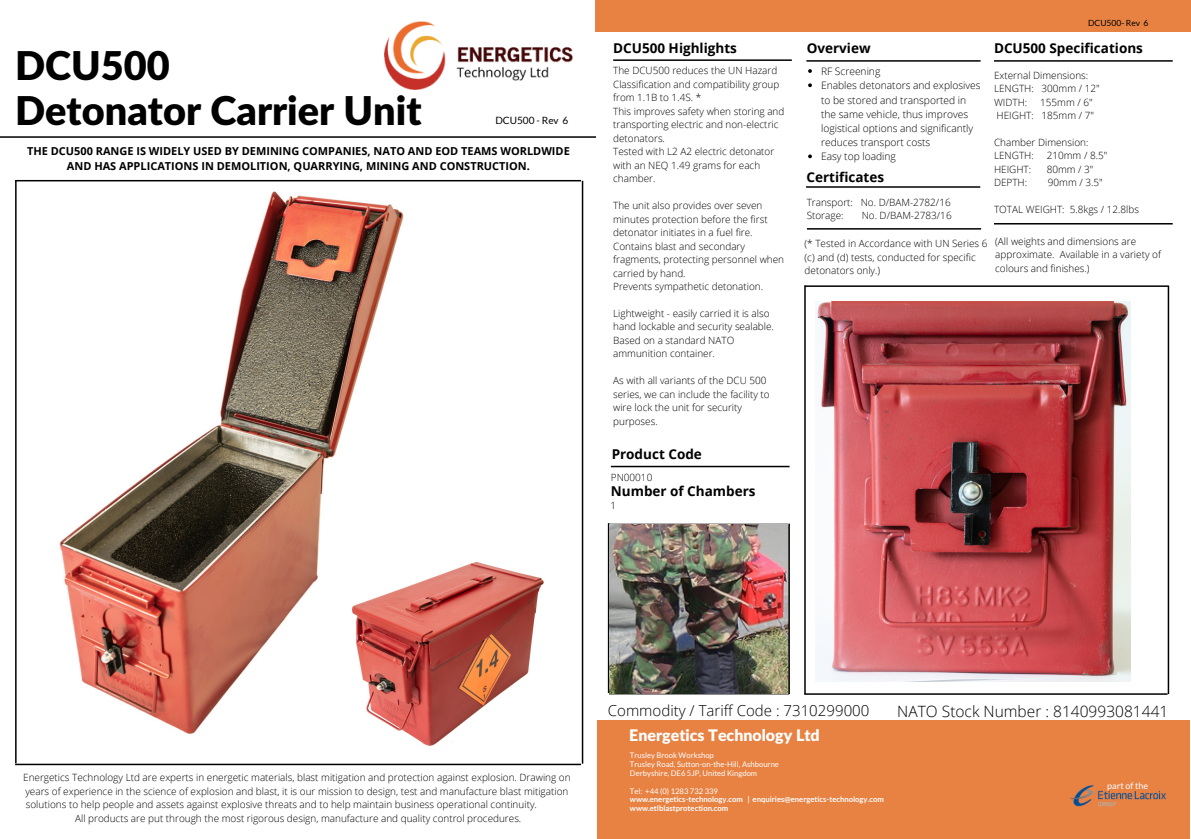
<style>
.page{position:relative;width:1191px;height:839px;background:#fff}
.page>*{position:absolute;margin:0;border:0;box-sizing:border-box;transform-origin:0 0}
.t1{font:900 39.6px/45px "Lato Latin";color:#000}
.t2{font:900 16px "Lato Latin";color:#fff}
.t3{font:300 15.6px "Open Sans";color:#000}
.t4{font:300 15px "Open Sans";color:#000}
.t5{font:700 13.6px "Open Sans";color:#000}
.t6{font:700 11px/15px "Open Sans";color:#000;text-align:center}
.t7{font:300 10.2px/14.2px "Open Sans";color:#000}
.t8{font:300 10px/13.4px "Open Sans";color:#000}
.t9{font:10px "Lato";color:#000}
.t10{font:9px "Lato";color:#fff}
.t11{font:8.4px "Lato";color:#000}
.t12{font:7.6px/9px "Lato";color:#fff}
.t13{font:700 7.6px/9px "Lato";color:#fff}
</style>
<div class="page">
<div style="left:596px;top:0;width:595px;height:32px;background:#e78243"></div>
<hr style="left:613px;top:59px;width:179px;height:2px;background:#000">
<hr style="left:806px;top:60px;width:175px;height:2px;background:#000">
<hr style="left:994px;top:60px;width:179px;height:2px;background:#000">
<hr style="left:994px;top:223px;width:179px;height:1px;background:#000">
<hr style="left:611px;top:466px;width:179px;height:1px;background:#000">
<hr style="left:608px;top:523px;width:182px;height:2px;background:#000">
<hr style="left:609px;top:693px;width:180px;height:1px;background:#000">
<hr style="left:806px;top:186px;width:174px;height:2px;background:#000">
<hr style="left:608px;top:523px;width:1px;height:170px;background:#000">
<img style="left:609px;top:525px;width:179px;height:168px">
<hr style="left:804px;top:693px;width:364px;height:1px;background:#000">
<hr style="left:805px;top:285px;width:363px;height:2px;background:#000">
<hr style="left:788px;top:524px;width:2px;height:170px;background:#000">
<hr style="left:804px;top:285px;width:2px;height:409px;background:#000">
<hr style="left:1168px;top:285px;width:1px;height:409px;background:#000">
<img style="left:815px;top:301px;width:316px;height:380px">
<svg style="left:808px;top:69px;width:4px;height:4px"></svg>
<svg style="left:808px;top:83px;width:4px;height:4px"></svg>
<svg style="left:808px;top:154px;width:4px;height:4px"></svg>
<img style="left:385px;top:22px;width:187px;height:67px">
<hr style="left:15px;top:180px;width:566px;height:1px;background:#000">
<hr style="left:15px;top:763px;width:566px;height:2px;background:#000">
<hr style="left:582px;top:181px;width:1px;height:582px;background:#000">
<hr style="left:15px;top:180px;width:2px;height:583px;background:#000">
<img style="left:59px;top:191px;width:345px;height:543px">
<img style="left:345px;top:559px;width:199px;height:187px">
<hr style="left:0;top:136px;width:596px;height:2px;background:#000">
<hr style="left:807px;top:228px;width:174px;height:1px;background:#000">
<div style="left:597px;top:720px;width:593px;height:118px;background:#e78243"></div>
<img style="left:1070px;top:785px;width:96px;height:22px">
<h1 class="t1" style="left:15px;top:45px;width:408px">DCU500<br>Detonator Carrier Unit</h1>
<p class="t9" style="left:495px;top:114px;width:75px">DCU500 - Rev 6</p>
<p class="t6" style="left:27px;top:143px;width:544px">THE DCU500 RANGE IS WIDELY USED BY DEMINING COMPANIES, NATO AND EOD TEAMS WORLDWIDE<br>AND HAS APPLICATIONS IN DEMOLITION, QUARRYING, MINING AND CONSTRUCTION.</p>
<p class="t11" style="left:1088px;top:18px;width:62px">DCU500- Rev 6</p>
<h3 class="t5" style="left:613px;top:38px;width:125px">DCU500 Highlights</h3>
<h3 class="t5" style="left:807px;top:38px;width:65px">Overview</h3>
<h3 class="t5" style="left:994px;top:38px;width:150px">DCU500 Specifications</h3>
<p class="t8" style="left:994px;top:68px;width:107px">External Dimensions:<br>LENGTH: 300mm / 12"<br>WIDTH:</p>
<p class="t8" style="left:613px;top:64px;width:173px">The DCU500 reduces the UN Hazard<br>Classification and compatibility group from 1.1B to 1.4S. *<br>This improves safety when storing and transporting electric and non-electric detonators.<br>Tested with L2 A2 electric detonator with an NEQ 1.49 grams for each chamber.</p>
<p class="t8" style="left:613px;top:198px;width:173px">The unit also provides over seven minutes protection before the first detonator initiates in a fuel fire.<br>Contains blast and secondary fragments, protecting personnel when carried by hand.<br>Prevents sympathetic detonation.</p>
<p class="t8" style="left:613px;top:306px;width:162px">Lightweight - easily carried it is also hand lockable and security sealable.<br>Based on a standard NATO ammunition container.</p>
<p class="t8" style="left:613px;top:374px;width:158px">As with all variants of the DCU 500 series, we can include the facility to wire lock the unit for security purposes.</p>
<p class="t7" style="left:821px;top:64px;width:161px">RF Screening<br>Enables detonators and explosives to be stored and transported in the same vehicle, thus improves logistical options and significantly reduces transport costs<br>Easy top loading</p>
<p class="t8" style="left:997px;top:95px;width:99px;text-align:right">155mm / 6"<br>HEIGHT: 185mm / 7"</p>
<p class="t8" style="left:994px;top:135px;width:96px">Chamber Dimension:<br>LENGTH:</p>
<p class="t8" style="left:1047px;top:149px;width:62px">210mm / 8.5"</p>
<p class="t8" style="left:994px;top:162px;width:39px">HEIGHT:</p>
<p class="t8" style="left:1047px;top:162px;width:48px">80mm / 3"</p>
<p class="t8" style="left:994px;top:176px;width:35px">DEPTH:</p>
<p class="t8" style="left:1048px;top:176px;width:56px">90mm / 3.5"</p>
<p class="t8" style="left:994px;top:203px;width:147px">TOTAL WEIGHT: 5.8kgs / 12.8lbs</p>
<p class="t8" style="left:995px;top:234px;width:167px">(All weights and dimensions are approximate. Available in a variety of colours and finishes.)</p>
<h3 class="t5" style="left:806px;top:167px;width:79px">Certificates</h3>
<p class="t8" style="left:807px;top:195px;width:146px">Transport: No. D/BAM-2782/16<br>Storage:</p>
<p class="t8" style="left:862px;top:208px;width:92px">No. D/BAM-2783/16</p>
<p class="t8" style="left:805px;top:237px;width:184px">(* Tested in Accordance with UN Series 6 (c) and (d) tests, conducted for specific detonators only.)</p>
<h3 class="t5" style="left:612px;top:444px;width:92px">Product Code</h3>
<p class="t8" style="left:611px;top:470px;width:43px">PN00010</p>
<h3 class="t5" style="left:611px;top:482px;width:146px">Number of Chambers</h3>
<p class="t8" style="left:610px;top:498px;width:7px">1</p>
<p class="t8" style="left:23px;top:770px;width:549px">Energetics Technology Ltd are experts in energetic materials, blast mitigation and protection against explosion. Drawing on</p>
<p class="t8" style="left:25px;top:784px;width:545px">years of experience in the science of explosion and blast, it is our mission to design, test and manufacture blast mitigation</p>
<p class="t8" style="left:26px;top:797px;width:513px">solutions to help people and assets against explosive threats and to help maintain business operational continuity.</p>
<p class="t8" style="left:75px;top:811px;width:448px">All products are put through the most rigorous design, manufacture and quality control procedures.</p>
<h3 class="t4" style="left:608px;top:700px;width:263px">Commodity / Tariff Code : 7310299000</h3>
<h2 class="t2" style="left:629px;top:728px;width:192px">Energetics Technology Ltd</h2>
<p class="t12" style="left:630px;top:750px;width:151px">Trusley Brook Workshop<br>Trusley Road, Sutton-on-the-Hill, Ashbourne<br>Derbyshire, DE6 5JP, United Kingdom</p>
<p class="t12" style="left:630px;top:786px;width:90px">Tel: +44 (0) 1283 732 339</p>
<p class="t13" style="left:630px;top:795px;width:255px">www.energetics-technology.com | enquiries@energetics-technology.com www.etlblastprotection.com</p>
<h3 class="t3" style="left:897px;top:700px;width:273px">NATO Stock Number : 8140993081441</h3>
<p class="t10" style="left:1107px;top:779px;width:42px">part of the</p>
</div>
